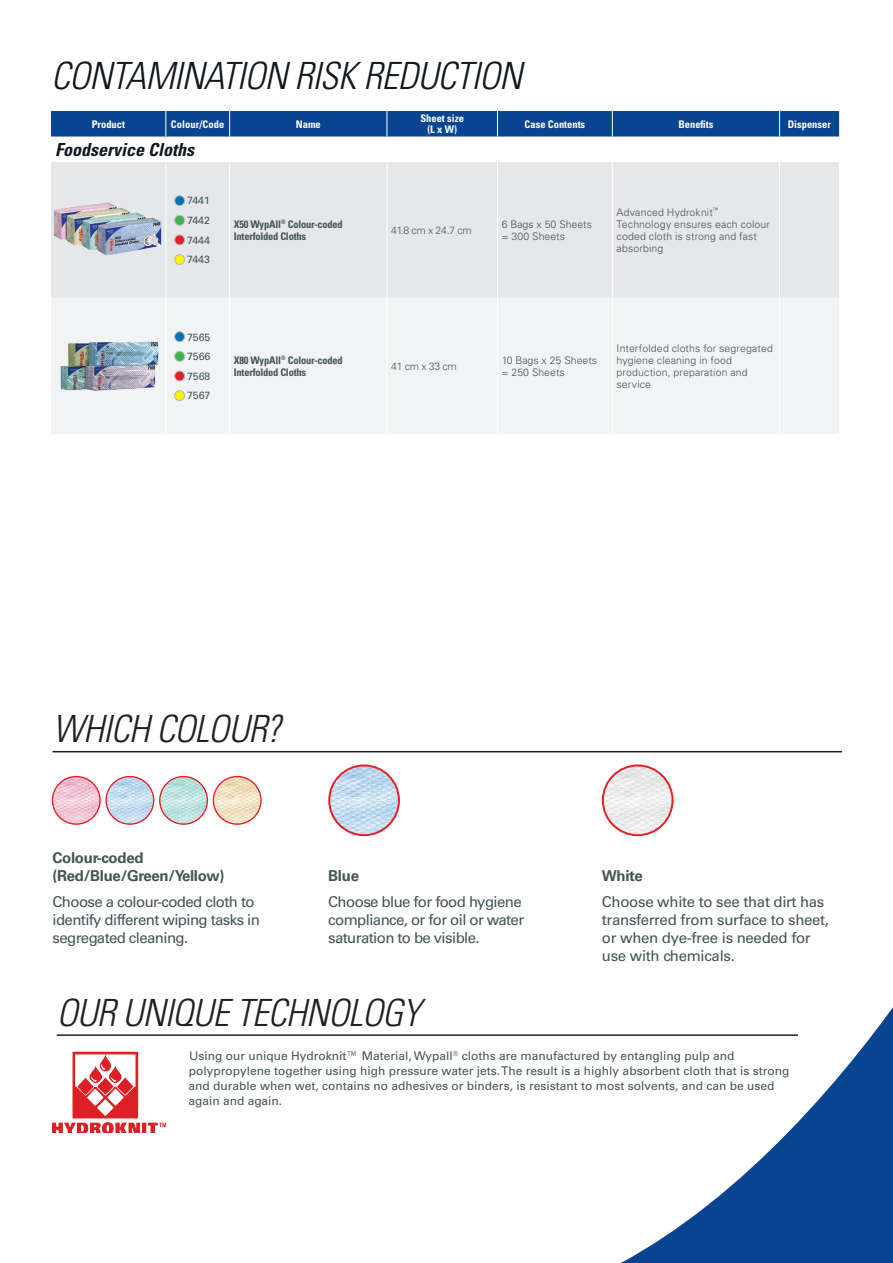
<style>
.page{position:relative;width:893px;height:1263px;background:#fff}
.page>*{position:absolute;margin:0;border:0;box-sizing:border-box;transform-origin:0 0}
.t1{font:italic 300 condensed 37.5px "Univers LT Std";letter-spacing:-.02em;color:#231f20}
.t2{font:italic 300 condensed 37.5px "Univers LT Std";letter-spacing:-.02em;color:#10171f}
.t3{font:italic 700 condensed 18px "Univers LT Std";color:#10171f}
.t4{font:15px/18px "Univers LT Std";letter-spacing:-.04em;color:#445457}
.t5{font:15px/18px "Univers LT Std";letter-spacing:-.02em;color:#445457}
.t6{font:700 15px/18px "Univers LT Std";letter-spacing:-.02em;color:#445457}
.t7{font:12px/15px "Univers LT Std";color:#445457}
.t8{font:300 10.5px/12px "Univers LT Std";letter-spacing:.015em;color:#445457}
.t9{font:700 condensed 10.5px/12px "Univers LT Std";letter-spacing:-.02em;color:#445457}
.t10{font:700 condensed 10.5px/10.5px "Univers LT Std";color:#fff;text-align:center}
.t11{font:10.5px "Univers LT Std";color:#445457}
</style>
<div class="page">
<svg style="left:621px;top:1007px;width:272px;height:256px"></svg>
<hr style="left:53px;top:751px;width:789px;height:1px;background:#231f20">
<img style="left:213px;top:776px;width:48px;height:48px;border-radius:24px">
<div style="left:213px;top:776px;width:49px;height:49px;border:1px solid #e41f25;border-radius:50%"></div>
<img style="left:52px;top:776px;width:48px;height:48px;border-radius:24px">
<div style="left:52px;top:776px;width:49px;height:49px;border:1px solid #e41f25;border-radius:50%"></div>
<img style="left:106px;top:776px;width:48px;height:48px;border-radius:24px">
<div style="left:105px;top:776px;width:49px;height:49px;border:1px solid #e41f25;border-radius:50%"></div>
<img style="left:329px;top:765px;width:70px;height:70px;border-radius:35px">
<div style="left:328px;top:764px;width:72px;height:72px;border:2px solid #e41f25;border-radius:50%"></div>
<img style="left:603px;top:765px;width:69px;height:70px;border-radius:35px">
<div style="left:602px;top:764px;width:71px;height:72px;border:2px solid #e41f25;border-radius:50%"></div>
<img style="left:160px;top:776px;width:47px;height:48px;border-radius:24px">
<div style="left:159px;top:776px;width:49px;height:49px;border:1px solid #e41f25;border-radius:50%"></div>
<div style="left:51px;top:162px;width:788px;height:136px;background:#e6e7e9"></div>
<div style="left:51px;top:298px;width:788px;height:136px;background:#f2f3f4"></div>
<div style="left:51px;top:111px;width:788px;height:26px;background:#094491"></div>
<hr style="left:165px;top:162px;width:1px;height:136px;background:#fff">
<hr style="left:229px;top:162px;width:1px;height:136px;background:#fff">
<hr style="left:387px;top:162px;width:1px;height:136px;background:#fff">
<hr style="left:497px;top:162px;width:1px;height:136px;background:#fff">
<hr style="left:612px;top:162px;width:1px;height:136px;background:#fff">
<hr style="left:779px;top:162px;width:1px;height:136px;background:#fff">
<hr style="left:165px;top:298px;width:1px;height:136px;background:#fff">
<hr style="left:229px;top:298px;width:1px;height:136px;background:#fff">
<hr style="left:387px;top:298px;width:1px;height:136px;background:#fff">
<hr style="left:497px;top:298px;width:1px;height:136px;background:#fff">
<hr style="left:612px;top:298px;width:1px;height:136px;background:#fff">
<hr style="left:779px;top:298px;width:1px;height:136px;background:#fff">
<img style="left:51px;top:184px;width:114px;height:89px">
<div style="left:175px;top:215px;width:10px;height:10px;background:#3ab54a;border-radius:50%"></div>
<div style="left:174px;top:215px;width:11px;height:11px;border:1px solid #b8b6b9;border-radius:50%"></div>
<div style="left:175px;top:196px;width:10px;height:10px;background:#0072bc;border-radius:50%"></div>
<div style="left:174px;top:195px;width:11px;height:11px;border:1px solid #b8b6b9;border-radius:50%"></div>
<div style="left:175px;top:235px;width:10px;height:10px;background:#e41f25;border-radius:50%"></div>
<div style="left:174px;top:235px;width:11px;height:10px;border:1px solid #b8b6b9;border-radius:50%"></div>
<div style="left:175px;top:255px;width:10px;height:9px;background:#fff101;border-radius:50%"></div>
<div style="left:174px;top:254px;width:11px;height:11px;border:1px solid #b8b6b9;border-radius:50%"></div>
<div style="left:175px;top:351px;width:10px;height:10px;background:#3ab54a;border-radius:50%"></div>
<div style="left:174px;top:351px;width:11px;height:11px;border:1px solid #b8b6b9;border-radius:50%"></div>
<div style="left:175px;top:332px;width:10px;height:10px;background:#0072bc;border-radius:50%"></div>
<div style="left:174px;top:331px;width:11px;height:11px;border:1px solid #b8b6b9;border-radius:50%"></div>
<div style="left:175px;top:371px;width:10px;height:10px;background:#e41f25;border-radius:50%"></div>
<div style="left:174px;top:371px;width:11px;height:10px;border:1px solid #b8b6b9;border-radius:50%"></div>
<div style="left:175px;top:391px;width:10px;height:10px;background:#fff101;border-radius:50%"></div>
<div style="left:174px;top:390px;width:11px;height:11px;border:1px solid #b8b6b9;border-radius:50%"></div>
<img style="left:56px;top:338px;width:106px;height:55px">
<hr style="left:57px;top:1034px;width:741px;height:2px;background:#231f20">
<img style="left:51px;top:1051px;width:116px;height:81px">
<h1 class="t2" style="left:51px;top:53px;width:473px">CONTAMINATION RISK REDUCTION</h1>
<p class="t10" style="left:92px;top:119px;width:35px">Product</p>
<p class="t10" style="left:171px;top:119px;width:55px">Colour/Code</p>
<p class="t10" style="left:296px;top:119px;width:27px">Name</p>
<p class="t10" style="left:420px;top:113px;width:45px">Sheet size (L x W)</p>
<p class="t10" style="left:525px;top:119px;width:62px">Case Contents</p>
<p class="t10" style="left:678px;top:119px;width:36px">Benefits</p>
<p class="t10" style="left:788px;top:119px;width:45px">Dispenser</p>
<h2 class="t3" style="left:55px;top:138px;width:140px">Foodservice Cloths</h2>
<p class="t11" style="left:187px;top:194px;width:24px">7441</p>
<p class="t11" style="left:187px;top:234px;width:24px">7444</p>
<p class="t11" style="left:187px;top:214px;width:24px">7442</p>
<p class="t11" style="left:187px;top:253px;width:24px">7443</p>
<p class="t9" style="left:234px;top:218px;width:111px">X50 WypAll<sup>®</sup> Colour-coded<br>Interfolded Cloths</p>
<p class="t8" style="left:391px;top:224px;width:82px">41.8 cm x 24.7 cm</p>
<p class="t8" style="left:502px;top:219px;width:92px;line-height:11.2px">6 Bags x 50 Sheets = 300 Sheets</p>
<p class="t8" style="left:617px;top:206px;width:155px">Advanced Hydroknit<sup>™<br></sup>Technology ensures each colour coded cloth is strong and fast absorbing</p>
<p class="t11" style="left:187px;top:331px;width:25px">7565</p>
<p class="t11" style="left:187px;top:370px;width:25px">7568</p>
<p class="t11" style="left:187px;top:350px;width:25px">7566</p>
<p class="t11" style="left:187px;top:389px;width:25px">7567</p>
<p class="t9" style="left:234px;top:354px;width:111px">X80 WypAll<sup>®</sup> Colour-coded<br>Interfolded Cloths</p>
<p class="t8" style="left:391px;top:360px;width:67px">41 cm x 33 cm</p>
<p class="t8" style="left:502px;top:355px;width:97px;line-height:11.2px">10 Bags x 25 Sheets = 250 Sheets</p>
<p class="t8" style="left:617px;top:342px;width:158px">Interfolded cloths for segregated hygiene cleaning in food production, preparation and service</p>
<h1 class="t1" style="left:53px;top:707px;width:230px">WHICH COLOUR?</h1>
<p class="t6" style="left:53px;top:848px;width:173px">Colour-coded (Red/Blue/Green/Yellow)</p>
<p class="t4" style="left:53px;top:893px;width:209px">Choose a colour-coded cloth to identify different wiping tasks in segregated cleaning.</p>
<p class="t6" style="left:328px;top:866px;width:32px">Blue</p>
<p class="t4" style="left:328px;top:893px;width:197px">Choose blue for food hygiene compliance, or for oil or water saturation to be visible.</p>
<p class="t6" style="left:602px;top:866px;width:43px">White</p>
<p class="t5" style="left:602px;top:893px;width:229px">Choose white to see that dirt has transferred from surface to sheet, or when dye-free is needed for use with chemicals.</p>
<h1 class="t1" style="left:57px;top:990px;width:366px">OUR UNIQUE TECHNOLOGY</h1>
<p class="t7" style="left:189px;top:1048px;width:602px">Using our unique Hydroknit™ Material, Wypall<sup>®</sup> cloths are manufactured by entangling pulp and polypropylene together using high pressure water jets. The result is a highly absorbent cloth that is strong and durable when wet, contains no adhesives or binders, is resistant to most solvents, and can be used again and again.</p>
</div>
